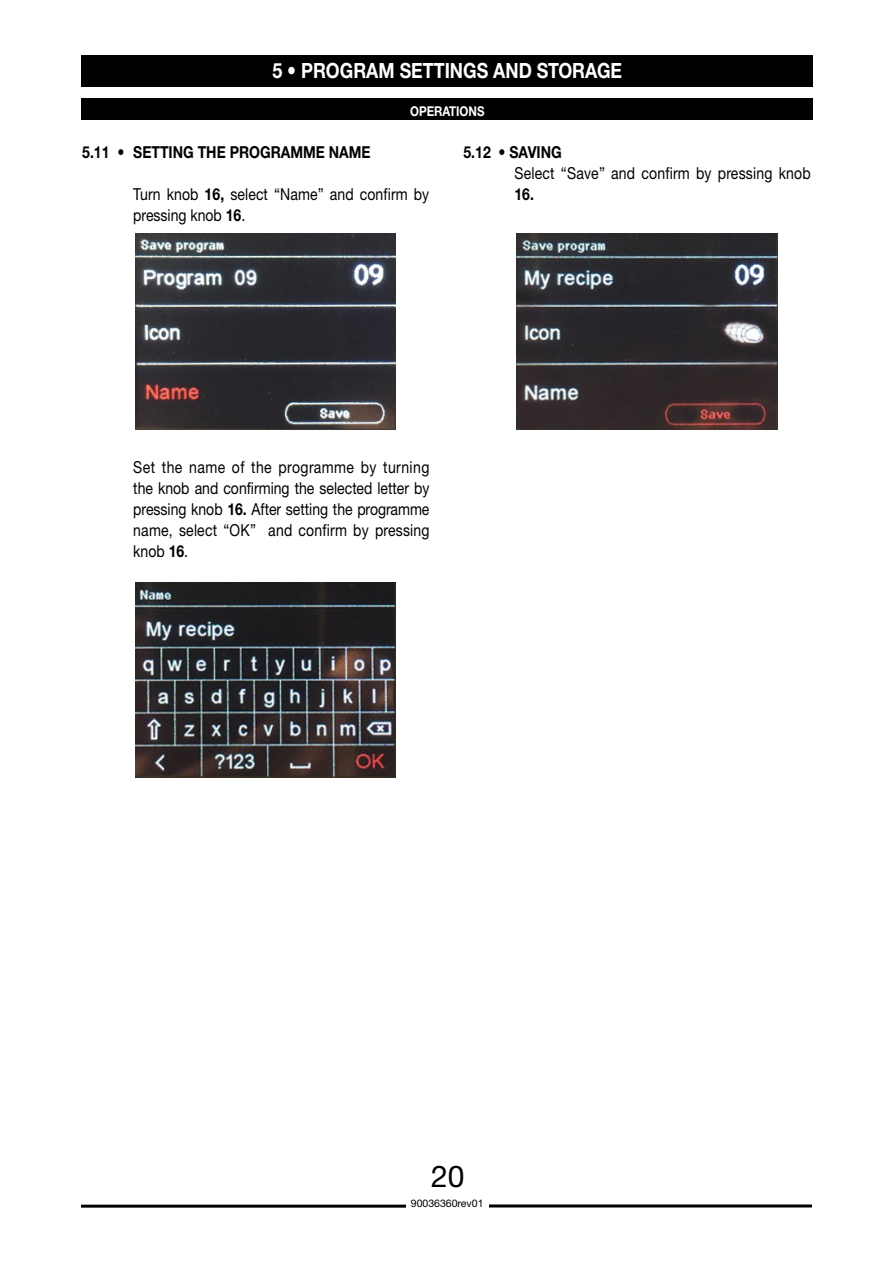
<style>
.page{position:relative;width:893px;height:1263px;background:#fff}
.page>*{position:absolute;margin:0;border:0;box-sizing:border-box;transform-origin:0 0}
.t1{font:30px "Helvetica Neue LTW1 G";color:#000}
.t2{font:700 21px "Helvetica Neue LTW1 G";color:#fff;scale:.85 1}
.t3{font:16.5px/21px "Helvetica Neue LTW1 G";letter-spacing:.01em;color:#000;scale:.85 1}
.t4{font:700 16.5px "Helvetica Neue LTW1 G";color:#000;scale:.85 1}
.t5{font:700 13.5px "Helvetica Neue LTW1 G";color:#fff;scale:.85 1}
.t6{font:10.5px "Helvetica Neue LTW1 G";color:#000}
.s1{font-weight:400}
.s2{font-weight:700}
</style>
<div class="page">
<hr style="left:81px;top:1205px;width:347px;height:3px;background:#000">
<hr style="left:466px;top:1204px;width:346px;height:3px;background:#000">
<div style="left:82px;top:56px;width:731px;height:31px;background:#000"></div>
<div style="left:82px;top:99px;width:731px;height:21px;background:#000"></div>
<img style="left:135px;top:234px;width:260px;height:195px">
<img style="left:135px;top:583px;width:260px;height:195px">
<img style="left:517px;top:234px;width:260px;height:195px">
<div style="left:406px;top:1191px;width:82px;height:24px;background:#fff"></div>
<p class="t2" style="left:272px;top:58px;width:413px">5 <span class="s1">•</span> PROGRAM SETTINGS AND STORAGE</p>
<p class="t5" style="left:410px;top:103px;width:89px">OPERATIONS</p>
<p class="t4" style="left:82px;top:141px;width:341px">5.11 <span class="s1">•</span> SETTING THE PROGRAMME NAME</p>
<p class="t3" style="left:133px;top:183px;width:350px">Turn knob <span class="s2">16,</span> select “Name” and confirm by pressing knob <span class="s2">16</span>.</p>
<p class="t3" style="left:514px;top:141px;width:350px;text-indent:-51px"><span class="s2">5.12</span> • <span class="s2">SAVING<br></span>Select “Save” and confirm by pressing knob</p>
<p class="t4" style="left:514px;top:183px;width:24px">16.</p>
<p class="t3" style="left:133px;top:456px;width:350px;text-align:justify">Set the name of the programme by turning the knob and confirming the selected letter by pressing knob <span class="s2">16.</span> After setting the programme name, select “OK” and confirm by pressing knob <span class="s2">16</span>.</p>
<h1 class="t1" style="left:431px;top:1157px;width:35px">20</h1>
<p class="t6" style="left:411px;top:1196px;width:74px">90036360rev01</p>
</div>
